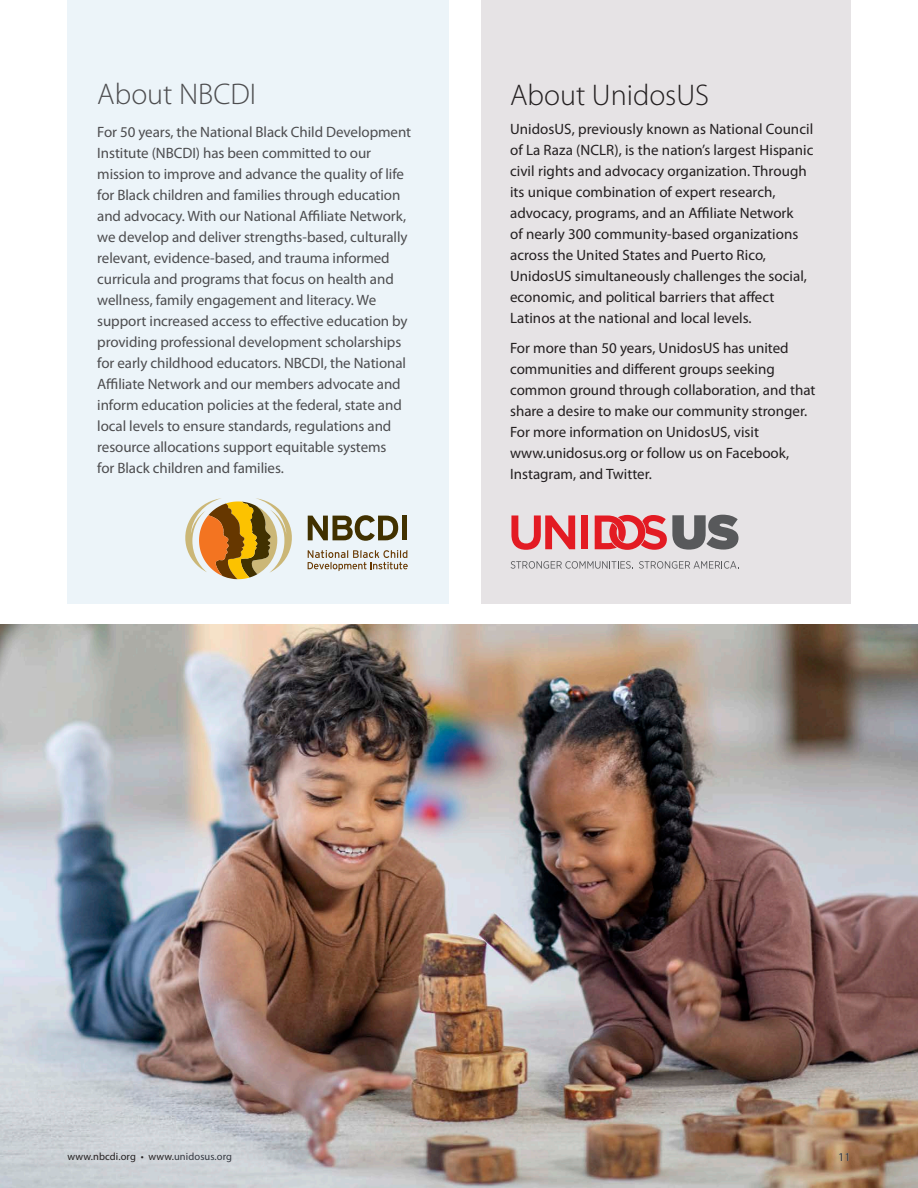
<style>
.page{position:relative;width:918px;height:1188px;background:#fff}
.page>*{position:absolute;margin:0;border:0;box-sizing:border-box;transform-origin:0 0}
.t1{font:300 30px "Myriad Pro";color:#231f20}
.t2{font:300 30px "Myriad Pro";color:#4d4d4f}
.t3{font:15px/21px "Myriad Pro";letter-spacing:-.005em;color:#4d4d4f}
.t4{font:15px/21px "Myriad Pro";letter-spacing:.005em;color:#231f20}
.t5{font:12px "Myriad Pro";color:#231f20}
.t6{font:10.5px "Myriad Pro";letter-spacing:.01em;color:#231f20}
.s1{color:#343841}
</style>
<div class="page">
<img style="left:0;top:624px;width:918px;height:564px">
<div style="left:68px;top:0;width:381px;height:604px;background:#ecf4f9"></div>
<div style="left:481px;top:0;width:369px;height:604px;background:#e6e3e5"></div>
<svg style="left:185px;top:498px;width:107px;height:81px"></svg>
<svg style="left:308px;top:550px;width:100px;height:21px"></svg>
<svg style="left:308px;top:515px;width:90px;height:26px"></svg>
<div style="left:402px;top:516px;width:5px;height:24px;background:#413100"></div>
<svg style="left:511px;top:515px;width:64px;height:35px"></svg>
<div style="left:581px;top:515px;width:7px;height:34px;background:#e31b23"></div>
<svg style="left:595px;top:515px;width:144px;height:35px"></svg>
<svg style="left:511px;top:561px;width:122px;height:8px"></svg>
<svg style="left:639px;top:561px;width:100px;height:8px"></svg>
<h1 class="t2" style="left:97px;top:76px;width:160px">About NBCDI</h1>
<p class="t3" style="left:97px;top:121px;width:315px">For 50 years, the National Black Child Development Institute (NBCDI) has been committed to our mission to improve and advance the quality of life for Black children and families through education and advocacy. With our National Affiliate Network, we develop and deliver strengths-based, culturally relevant, evidence-based, and trauma informed curricula and programs that focus on health and wellness, family engagement and literacy. We support increased access to effective education by providing professional development scholarships for early childhood educators. NBCDI, the National Affiliate Network and our members advocate and inform education policies at the federal, state and local levels to ensure standards, regulations and resource allocations support equitable systems<br>for Black children and families.</p>
<h1 class="t1" style="left:510px;top:77px;width:201px">About UnidosUS</h1>
<p class="t4" style="left:510px;top:119px;width:305px">UnidosUS, previously known as National Council of La Raza (NCLR), is the nation’s largest Hispanic civil rights and advocacy organization. Through its unique combination of expert research, advocacy, programs, and an Affiliate Network<br>of nearly 300 community-based organizations across the United States and Puerto Rico, UnidosUS simultaneously challenges the social, economic, and political barriers that affect Latinos at the national and local levels.</p>
<p class="t4" style="left:510px;top:337px;width:307px">For more than 50 years, UnidosUS has united communities and different groups seeking common ground through collaboration, and that share a desire to make our community stronger.<br>For more information on UnidosUS, visit www.unidosus.org or follow us on Facebook, Instagram, and Twitter.</p>
<p class="t6" style="left:68px;top:1150px;width:166px">www.nbcdi.org • www.<span class="s1">unidosus.org</span></p>
<p class="t5" style="left:838px;top:1150px;width:14px">11</p>
</div>
